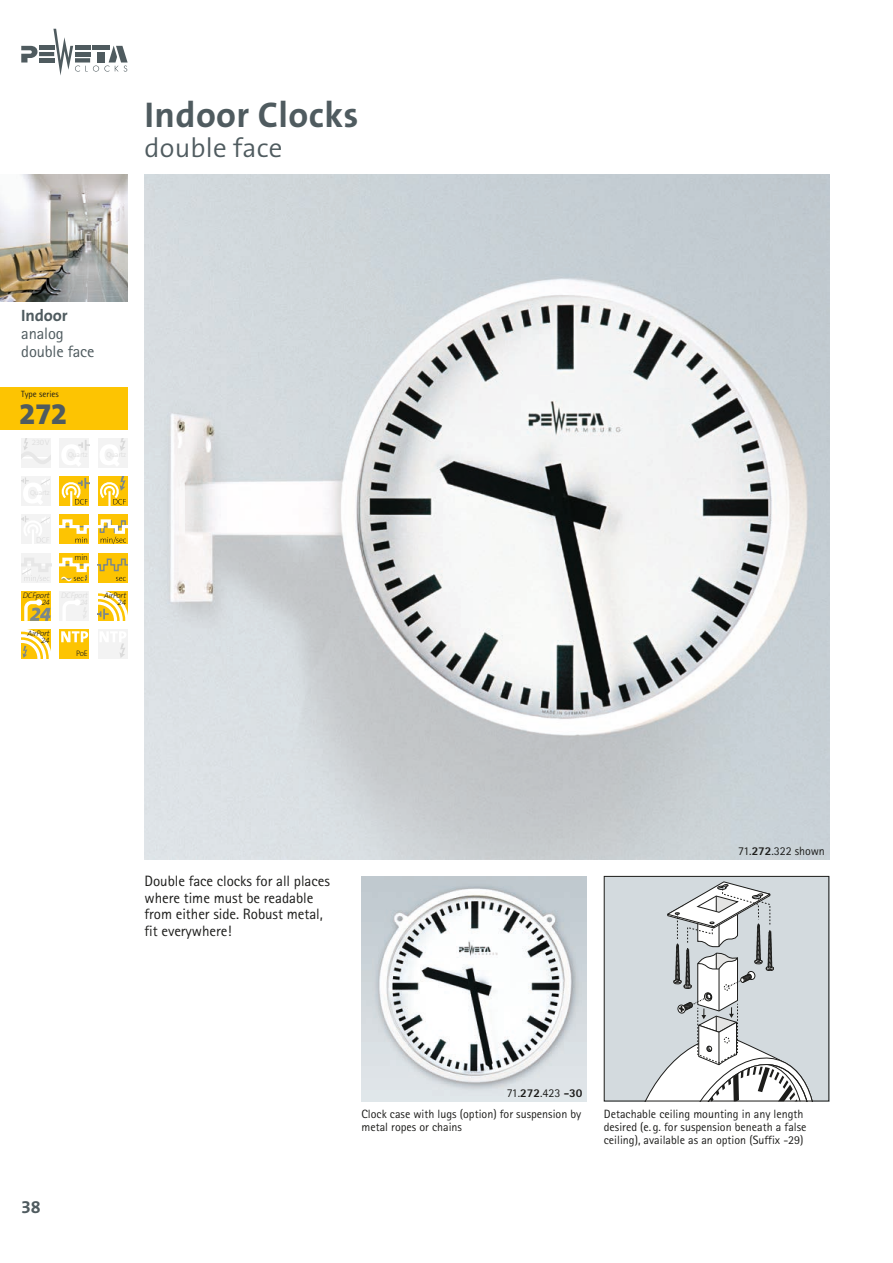
<style>
.page{position:relative;width:893px;height:1263px;background:#fff}
.page>*{position:absolute;margin:0;border:0;box-sizing:border-box;transform-origin:0 0}
.t1{font:700 36px "The Sans B W7";letter-spacing:.01em;color:#4f5b5f}
.t2{font:800 30px "The Sans B W8";color:#4f5b5f}
.t3{font:300 27px "The Sans B W4";letter-spacing:.01em;color:#4f5b5f}
.t4{font:700 18px "The Sans B W7";color:#4f5b5f}
.t5{font:16.5px/18px "Rotis Sans Serif Std";letter-spacing:-.01em;color:#4f5b5f}
.t6{font:700 16.5px "The Sans B W7";letter-spacing:-.01em;color:#4f5b5f}
.t7{font:15px/16.5px "Rotis Sans Serif Std";letter-spacing:-.005em;color:#1d1d1b}
.t8{font:12px/12.8px "Rotis Sans Serif Std";color:#1d1d1b}
.t9{font:9px "Rotis Sans Serif Std";color:#1d1d1b}
.t10{font:italic 300 7.95px/7.1px "The Sans B W3";letter-spacing:-.03em;color:#1d1d1b;text-align:right}
.t11{font:300 7.95px "The Sans B W3";letter-spacing:-.035em;color:#1d1d1b}
.s1{font-weight:800}
</style>
<div class="page">
<hr style="left:39px;top:46px;width:15px;height:4px;background:#4f5b5f">
<hr style="left:39px;top:52px;width:15px;height:4px;background:#4f5b5f">
<div style="left:39px;top:58px;width:15px;height:5px;background:#4f5b5f"></div>
<svg style="left:21px;top:46px;width:16px;height:17px"></svg>
<svg style="left:53px;top:29px;width:75px;height:47px"></svg>
<div style="left:60px;top:591px;width:29px;height:30px;background:#f3f3f3"></div>
<svg style="left:63px;top:600px;width:24px;height:21px"></svg>
<div style="left:60px;top:438px;width:29px;height:30px;background:#f3f3f3"></div>
<svg style="left:62px;top:440px;width:27px;height:26px"></svg>
<div style="left:21px;top:514px;width:30px;height:30px;background:#f3f3f3"></div>
<svg style="left:21px;top:516px;width:29px;height:28px"></svg>
<div style="left:21px;top:438px;width:30px;height:30px;background:#f3f3f3"></div>
<svg style="left:21px;top:438px;width:30px;height:26px"></svg>
<div style="left:98px;top:438px;width:30px;height:30px;background:#f3f3f3"></div>
<svg style="left:100px;top:438px;width:25px;height:28px"></svg>
<div style="left:21px;top:476px;width:30px;height:30px;background:#f3f3f3"></div>
<svg style="left:21px;top:477px;width:29px;height:27px"></svg>
<div style="left:21px;top:553px;width:30px;height:30px;background:#f3f3f3"></div>
<svg style="left:21px;top:558px;width:30px;height:23px"></svg>
<div style="left:98px;top:629px;width:30px;height:30px;background:#f3f3f3"></div>
<svg style="left:100px;top:632px;width:26px;height:26px"></svg>
<img style="left:145px;top:174px;width:684px;height:685px">
<img style="left:0;top:174px;width:128px;height:128px">
<div style="left:0;top:387px;width:128px;height:42px;background:#fdc402"></div>
<div style="left:21px;top:591px;width:30px;height:30px;background:#fdc402"></div>
<svg style="left:24px;top:599px;width:27px;height:22px"></svg>
<div style="left:98px;top:514px;width:30px;height:30px;background:#fdc402"></div>
<svg style="left:98px;top:519px;width:30px;height:25px"></svg>
<div style="left:60px;top:629px;width:29px;height:30px;background:#fdc402"></div>
<svg style="left:61px;top:631px;width:27px;height:11px"></svg>
<div style="left:60px;top:476px;width:29px;height:30px;background:#fdc402"></div>
<svg style="left:62px;top:478px;width:27px;height:28px"></svg>
<div style="left:60px;top:514px;width:29px;height:30px;background:#fdc402"></div>
<svg style="left:60px;top:519px;width:29px;height:24px"></svg>
<div style="left:98px;top:476px;width:30px;height:30px;background:#fdc402"></div>
<svg style="left:100px;top:476px;width:26px;height:30px"></svg>
<div style="left:60px;top:553px;width:29px;height:30px;background:#fdc402"></div>
<svg style="left:60px;top:557px;width:29px;height:24px"></svg>
<div style="left:98px;top:553px;width:30px;height:30px;background:#fdc402"></div>
<svg style="left:98px;top:558px;width:30px;height:23px"></svg>
<svg style="left:21px;top:629px;width:30px;height:30px"></svg>
<svg style="left:98px;top:591px;width:30px;height:30px"></svg>
<div style="left:604px;top:876px;width:225px;height:225px;background:#d3dade"></div>
<svg style="left:646px;top:881px;width:166px;height:218px"></svg>
<div style="left:604px;top:876px;width:225px;height:225px;border:1px solid #1d1d1b"></div>
<img style="left:361px;top:876px;width:226px;height:225px">
<h1 class="t1" style="left:145px;top:91px;width:215px">Indoor Clocks</h1>
<h3 class="t3" style="left:145px;top:130px;width:139px">double face</h3>
<h3 class="t6" style="left:21px;top:304px;width:48px">Indoor</h3>
<h3 class="t5" style="left:21px;top:324px;width:75px">analog double face</h3>
<p class="t9" style="left:21px;top:389px;width:39px">Type series</p>
<h2 class="t2" style="left:19px;top:395px;width:50px">272</h2>
<p class="t10" style="left:23px;top:592px;width:29px">DCFport<br>24</p>
<p class="t10" style="left:28px;top:630px;width:24px">AirPort<br>24</p>
<p class="t11" style="left:75px;top:552px;width:15px">min</p>
<p class="t10" style="left:104px;top:592px;width:24px">AirPort<br>24</p>
<p class="t11" style="left:76px;top:649px;width:13px">PoE</p>
<h3 class="t4" style="left:21px;top:1195px;width:21px">38</h3>
<p class="t7" style="left:145px;top:873px;width:187px">Double face clocks for all places where time must be readable from either side. Robust metal, fit everywhere!</p>
<p class="t8" style="left:738px;top:844px;width:88px">71.<span class="s1">272</span>.322 shown</p>
<p class="t8" style="left:507px;top:1087px;width:77px">71.<span class="s1">272</span>.423 <span class="s1">-30</span></p>
<p class="t8" style="left:361px;top:1108px;width:221px">Clock case with lugs (option) for suspension by metal ropes or chains</p>
<p class="t8" style="left:604px;top:1108px;width:204px">Detachable ceiling mounting in any length desired (e. g. for suspension beneath a false ceiling), available as an option (Suffix -29)</p>
</div>
